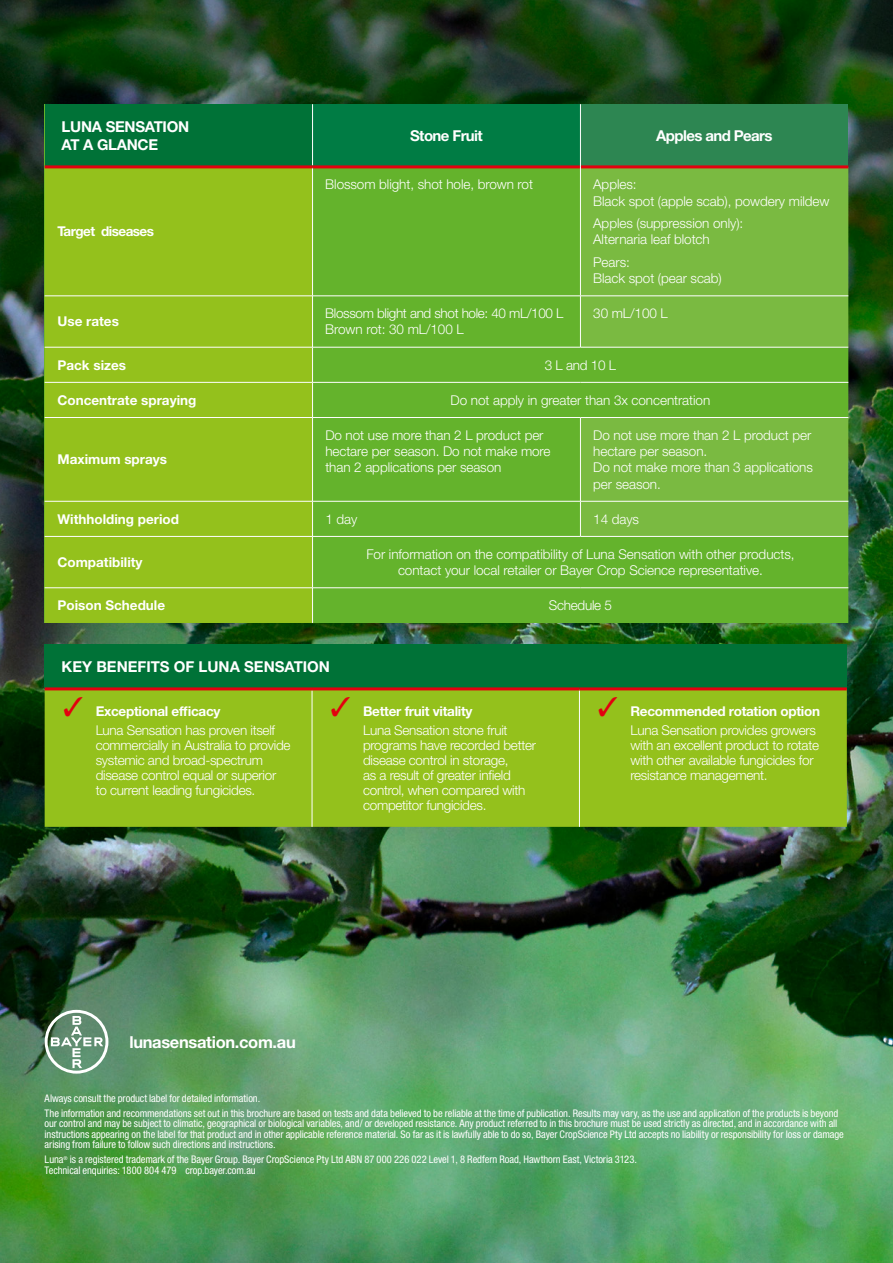
<style>
.page{position:relative;width:893px;height:1263px;background:#fff}
.page>*{position:absolute;margin:0;border:0;box-sizing:border-box;transform-origin:0 0}
.t1{font:700 16.5px "Helvetica Neue LT Std";letter-spacing:-.02em;color:#fff}
.t2{font:700 15px "Helvetica Neue LT Std";color:#fff}
.t3{font:700 15px "Helvetica Neue LT Std";letter-spacing:-.04em;color:#fff}
.t4{font:700 15px/18px "Helvetica Neue LT Std";letter-spacing:-.02em;color:#fff}
.t5{font:300 13.5px/16.2px "Helvetica Neue LT Std";letter-spacing:-.02em;color:#fff}
.t6{font:700 13.5px "Helvetica Neue LT Std";color:#fff}
.t7{font:700 13.5px "Helvetica Neue LT Std";letter-spacing:-.04em;color:#fff}
.t8{font:condensed 10.5px/10.5px "Helvetica Neue LT Std";letter-spacing:-.005em;color:#fff}
.s1{color:#e3000f}
.s2{font-weight:700}
</style>
<div class="page">
<img style="left:0;top:693px;width:893px;height:570px">
<img style="left:0;top:0;width:893px;height:693px">
<svg style="left:45px;top:1010px;width:63px;height:63px"></svg>
<div style="left:45px;top:104px;width:268px;height:63px;background:#007237"></div>
<div style="left:313px;top:104px;width:267px;height:63px;background:#007c44"></div>
<div style="left:580px;top:104px;width:268px;height:63px;background:#2d8652"></div>
<div style="left:45px;top:168px;width:267px;height:455px;background:#94c11c"></div>
<div style="left:313px;top:168px;width:267px;height:368px;background:#64b32c"></div>
<svg style="left:580px;top:168px;width:268px;height:368px;background:#76b83d"></svg>
<div style="left:313px;top:537px;width:535px;height:86px;background:#64b32c"></div>
<hr style="left:45px;top:296px;width:268px;height:1px;background:#fff">
<hr style="left:45px;top:347px;width:268px;height:1px;background:#fff">
<hr style="left:45px;top:382px;width:268px;height:1px;background:#fff">
<hr style="left:45px;top:417px;width:268px;height:1px;background:#fff">
<hr style="left:45px;top:501px;width:268px;height:1px;background:#fff">
<hr style="left:45px;top:536px;width:268px;height:1px;background:#fff">
<hr style="left:45px;top:587px;width:268px;height:1px;background:#fff">
<hr style="left:312px;top:104px;width:1px;height:61px;background:#fff">
<hr style="left:313px;top:347px;width:267px;height:1px;background:#fff">
<hr style="left:580px;top:347px;width:268px;height:1px;background:#fff">
<hr style="left:313px;top:382px;width:267px;height:1px;background:#fff">
<hr style="left:580px;top:382px;width:268px;height:1px;background:#fff">
<hr style="left:313px;top:417px;width:267px;height:1px;background:#fff">
<hr style="left:580px;top:417px;width:268px;height:1px;background:#fff">
<hr style="left:313px;top:501px;width:267px;height:1px;background:#fff">
<hr style="left:580px;top:501px;width:268px;height:1px;background:#fff">
<hr style="left:313px;top:536px;width:267px;height:1px;background:#fff">
<hr style="left:580px;top:536px;width:268px;height:1px;background:#fff">
<hr style="left:313px;top:587px;width:267px;height:1px;background:#fff">
<hr style="left:580px;top:587px;width:268px;height:1px;background:#fff">
<hr style="left:45px;top:165px;width:268px;height:3px;background:#e3000f">
<hr style="left:313px;top:165px;width:267px;height:3px;background:#e3000f">
<hr style="left:581px;top:165px;width:267px;height:3px;background:#e3000f">
<hr style="left:580px;top:167px;width:1px;height:129px;background:#fff">
<hr style="left:313px;top:296px;width:267px;height:1px;background:#fff">
<hr style="left:580px;top:296px;width:268px;height:1px;background:#fff">
<hr style="left:580px;top:296px;width:1px;height:51px;background:#fff">
<hr style="left:580px;top:418px;width:1px;height:83px;background:#fff">
<hr style="left:580px;top:501px;width:1px;height:35px;background:#fff">
<hr style="left:580px;top:104px;width:1px;height:63px;background:#fff">
<hr style="left:312px;top:168px;width:1px;height:128px;background:#fff">
<hr style="left:312px;top:296px;width:1px;height:51px;background:#fff">
<hr style="left:312px;top:347px;width:1px;height:35px;background:#fff">
<hr style="left:312px;top:383px;width:1px;height:34px;background:#fff">
<hr style="left:312px;top:418px;width:1px;height:83px;background:#fff">
<hr style="left:312px;top:501px;width:1px;height:35px;background:#fff">
<hr style="left:312px;top:537px;width:1px;height:50px;background:#fff">
<hr style="left:312px;top:588px;width:1px;height:35px;background:#fff">
<div style="left:45px;top:644px;width:802px;height:45px;background:#007237"></div>
<div style="left:45px;top:690px;width:802px;height:137px;background:#94c11c"></div>
<hr style="left:312px;top:690px;width:1px;height:137px;background:#fff">
<hr style="left:579px;top:690px;width:1px;height:137px;background:#fff">
<hr style="left:45px;top:687px;width:267px;height:3px;background:#e3000f">
<hr style="left:312px;top:687px;width:267px;height:3px;background:#e3000f">
<hr style="left:579px;top:687px;width:268px;height:3px;background:#e3000f">
<p class="t4" style="left:62px;top:117px;width:129px">LUNA SENSATION<br>AT A GLANCE</p>
<p class="t3" style="left:410px;top:126px;width:74px">Stone Fruit</p>
<p class="t3" style="left:656px;top:126px;width:118px">Apples and Pears</p>
<p class="t7" style="left:57px;top:223px;width:98px">Target diseases</p>
<p class="t5" style="left:325px;top:176px;width:209px">Blossom blight, shot hole, brown rot</p>
<p class="t5" style="left:593px;top:176px;width:238px">Apples:<br>Black spot (apple scab), powdery mildew</p>
<p class="t5" style="left:593px;top:215px;width:152px">Apples (suppression only):<br>Alternaria leaf blotch</p>
<p class="t5" style="left:593px;top:254px;width:130px">Pears:<br>Black spot (pear scab)</p>
<p class="t6" style="left:57px;top:313px;width:63px">Use rates</p>
<p class="t5" style="left:325px;top:305px;width:240px">Blossom blight and shot hole: 40 mL/100 L<br>Brown rot: 30 mL/100 L</p>
<p class="t5" style="left:593px;top:305px;width:76px">30 mL/100 L</p>
<p class="t6" style="left:57px;top:356px;width:70px">Pack sizes</p>
<p class="t5" style="left:545px;top:356px;width:73px">3 L and 10 L</p>
<p class="t6" style="left:57px;top:392px;width:141px">Concentrate spraying</p>
<p class="t5" style="left:451px;top:392px;width:261px">Do not apply in greater than 3x concentration</p>
<p class="t6" style="left:57px;top:451px;width:111px">Maximum sprays</p>
<p class="t5" style="left:325px;top:427px;width:227px">Do not use more than 2 L product per hectare per season. Do not make more than 2 applications per season</p>
<p class="t5" style="left:593px;top:427px;width:221px">Do not use more than 2 L product per hectare per season.<br>Do not make more than 3 applications per season.</p>
<p class="t6" style="left:57px;top:510px;width:123px">Withholding period</p>
<p class="t5" style="left:325px;top:510px;width:33px">1 day</p>
<p class="t5" style="left:593px;top:510px;width:47px">14 days</p>
<p class="t6" style="left:57px;top:554px;width:87px">Compatibility</p>
<p class="t5" style="left:366px;top:546px;width:430px;text-align:center">For information on the compatibility of Luna Sensation with other products, contact your local retailer or Bayer Crop Science representative.</p>
<p class="t6" style="left:57px;top:597px;width:109px">Poison Schedule</p>
<p class="t5" style="left:549px;top:597px;width:65px">Schedule 5</p>
<p class="t2" style="left:62px;top:657px;width:270px">KEY BENEFITS OF LUNA SENSATION</p>
<p class="t5" style="left:96px;top:701px;width:181px;line-height:19.2px;text-indent:-33px"><span class="s1">✓</span> <span class="s2">Exceptional efficacy<br></span>Luna Sensation has proven itself</p>
<p class="t5" style="left:96px;top:737px;width:196px;line-height:15px">commercially in Australia to provide systemic and broad-spectrum disease control equal or superior to current leading fungicides.</p>
<p class="t5" style="left:363px;top:701px;width:146px;line-height:19.2px;text-indent:-33px"><span class="s1">✓</span> <span class="s2">Better fruit vitality<br></span>Luna Sensation stone fruit</p>
<p class="t5" style="left:363px;top:737px;width:175px;line-height:15px">programs have recorded better disease control in storage,<br>as a result of greater infield control, when compared with competitor fungicides.</p>
<p class="t5" style="left:630px;top:701px;width:191px;line-height:19.2px;text-indent:-33px"><span class="s1">✓</span> <span class="s2">Recommended rotation option<br></span>Luna Sensation provides growers</p>
<p class="t5" style="left:630px;top:737px;width:190px;line-height:15px">with an excellent product to rotate with other available fungicides for resistance management.</p>
<p class="t1" style="left:129px;top:1031px;width:168px">lunasensation.com.au</p>
<p class="t8" style="left:45px;top:1091px;width:795px;line-height:14.7px">Always consult the product label for detailed information.<br>The information and recommendations set out in this brochure are based on tests and data believed to be reliable at the time of publication. Results may vary, as the use and application of the products is beyond</p>
<p class="t8" style="left:45px;top:1118px;width:801px">our control and may be subject to climatic, geographical or biological variables, and/ or developed resistance. Any product referred to in this brochure must be used strictly as directed, and in accordance with all instructions appearing on the label for that product and in other applicable reference material. So far as it is lawfully able to do so, Bayer CropScience Pty Ltd accepts no liability or responsibility for loss or damage arising from failure to follow such directions and instructions.</p>
<p class="t8" style="left:45px;top:1154px;width:594px">Luna<sup>®</sup> is a registered trademark of the Bayer Group. Bayer CropScience Pty Ltd ABN 87 000 226 022 Level 1, 8 Redfern Road, Hawthorn East, Victoria 3123.<br>Technical enquiries: 1800 804 479 crop.bayer.com.au</p>
</div>
